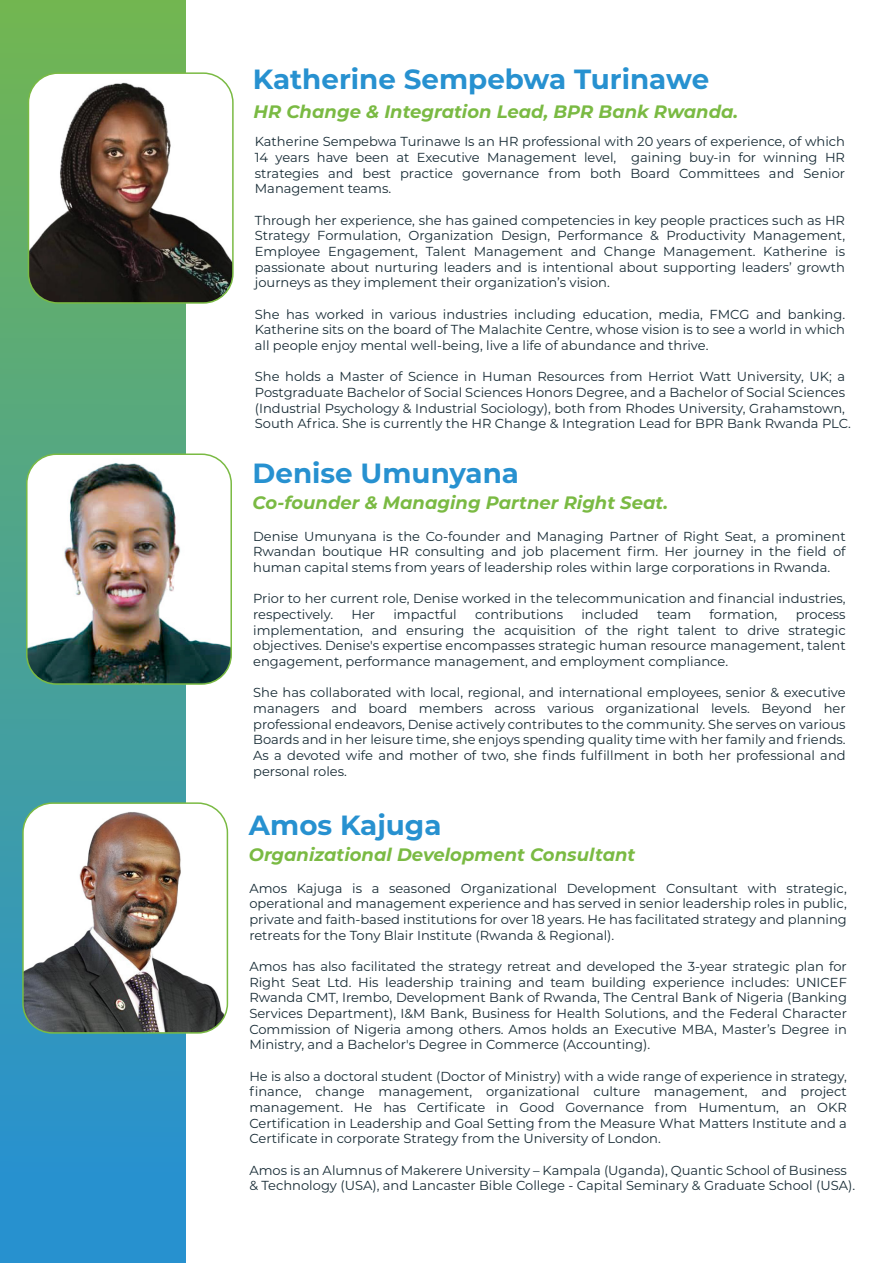
<style>
.page{position:relative;width:893px;height:1263px;background:#fff}
.page>*{position:absolute;margin:0;border:0;box-sizing:border-box;transform-origin:0 0}
.t1{font:700 27.75px "Montserrat";color:#2791d0}
.t2{font:italic 700 18px "Montserrat";color:#7aba43}
.t3{font:13.05px/15.6px "Montserrat";color:#172b35;text-align:justify}
</style>
<div class="page">
<div style="left:0;top:0;width:186px;height:1263px;background:linear-gradient(to bottom,#72b651,#228fd8)"></div>
<img style="left:28px;top:73px;width:203px;height:230px">
<div style="left:28px;top:72px;width:206px;height:232px;border:2px solid #7aba43;border-radius:30px"></div>
<img style="left:23px;top:803px;width:203px;height:230px">
<div style="left:22px;top:802px;width:206px;height:232px;border:2px solid #7aba43;border-radius:30px"></div>
<img style="left:27px;top:454px;width:202px;height:230px">
<div style="left:26px;top:453px;width:206px;height:232px;border:2px solid #7aba43;border-radius:30px"></div>
<h1 class="t1" style="left:253px;top:59px;width:458px">Katherine Sempebwa Turinawe</h1>
<h2 class="t2" style="left:254px;top:98px;width:486px">HR Change &amp; Integration Lead, BPR Bank Rwanda.</h2>
<p class="t3" style="left:255px;top:133px;width:592px">Katherine Sempebwa Turinawe Is an HR professional with 20 years of experience, of which 14 years have been at Executive Management level, gaining buy-in for winning HR strategies and best practice governance from both Board Committees and Senior Management teams.</p>
<p class="t3" style="left:255px;top:212px;width:592px">Through her experience, she has gained competencies in key people practices such as HR Strategy Formulation, Organization Design, Performance &amp; Productivity Management, Employee Engagement, Talent Management and Change Management. Katherine is passionate about nurturing leaders and is intentional about supporting leaders’ growth journeys as they implement their organization’s vision.</p>
<p class="t3" style="left:255px;top:306px;width:592px">She has worked in various industries including education, media, FMCG and banking.<br>Katherine sits on the board of The Malachite Centre, whose vision is to see a world in which all people enjoy mental well-being, live a life of abundance and thrive.</p>
<p class="t3" style="left:255px;top:368px;width:598px;text-align:left">She holds a Master of Science in Human Resources from Herriot Watt University, UK; a Postgraduate Bachelor of Social Sciences Honors Degree, and a Bachelor of Social Sciences (Industrial Psychology &amp; Industrial Sociology), both from Rhodes University, Grahamstown, South Africa. She is currently the HR Change &amp; Integration Lead for BPR Bank Rwanda PLC.</p>
<h1 class="t1" style="left:253px;top:453px;width:268px">Denise Umunyana</h1>
<h2 class="t2" style="left:253px;top:490px;width:417px">Co-founder &amp; Managing Partner Right Seat.</h2>
<p class="t3" style="left:253px;top:528px;width:594px">Denise Umunyana is the Co-founder and Managing Partner of Right Seat, a prominent Rwandan boutique HR consulting and job placement firm. Her journey in the field of human capital stems from years of leadership roles within large corporations in Rwanda.</p>
<p class="t3" style="left:253px;top:590px;width:594px">Prior to her current role, Denise worked in the telecommunication and financial industries, respectively.</p>
<p class="t3" style="left:351px;top:606px;width:25px">Her</p>
<p class="t3" style="left:393px;top:606px;width:65px">impactful</p>
<p class="t3" style="left:475px;top:606px;width:90px">contributions</p>
<p class="t3" style="left:581px;top:606px;width:59px">included</p>
<p class="t3" style="left:657px;top:606px;width:36px">team</p>
<p class="t3" style="left:710px;top:606px;width:69px">formation,</p>
<p class="t3" style="left:253px;top:606px;width:594px;text-indent:542px">process implementation, and ensuring the acquisition of the right talent to drive strategic objectives. Denise's expertise encompasses strategic human resource management, talent engagement, performance management, and employment compliance.</p>
<p class="t3" style="left:253px;top:684px;width:594px">She has collaborated with local, regional, and international employees, senior &amp; executive managers and board members across various organizational levels. Beyond her professional endeavors, Denise actively contributes to the community. She serves on various Boards and in her leisure time, she enjoys spending quality time with her family and friends.<br>As a devoted wife and mother of two, she finds fulfillment in both her professional and personal roles.</p>
<h1 class="t1" style="left:249px;top:805px;width:194px">Amos Kajuga</h1>
<h2 class="t2" style="left:249px;top:842px;width:388px">Organizational Development Consultant</h2>
<p class="t3" style="left:249px;top:880px;width:599px">Amos Kajuga is a seasoned Organizational Development Consultant with strategic, operational and management experience and has served in senior leadership roles in public, private and faith-based institutions for over 18 years. He has facilitated strategy and planning retreats for the Tony Blair Institute (Rwanda &amp; Regional).</p>
<p class="t3" style="left:249px;top:958px;width:599px">Amos has also facilitated the strategy retreat and developed the 3-year strategic plan for Right Seat Ltd. His leadership training and team building experience includes: UNICEF Rwanda CMT, Irembo, Development Bank of Rwanda, The Central Bank of Nigeria (Banking Services Department), I&amp;M Bank, Business for Health Solutions, and the Federal Character Commission of Nigeria among others. Amos holds an Executive MBA, Master’s Degree in Ministry, and a Bachelor's Degree in Commerce (Accounting).</p>
<p class="t3" style="left:249px;top:1068px;width:599px">He is also a doctoral student (Doctor of Ministry) with a wide range of experience in strategy, finance, change management, organizational culture management, and project management. He has Certificate in Good Governance from Humentum, an OKR Certification in Leadership and Goal Setting from the Measure What Matters Institute and a Certificate in corporate Strategy from the University of London.</p>
<p class="t3" style="left:249px;top:1161px;width:607px">Amos is an Alumnus of Makerere University – Kampala (Uganda), Quantic School of Business &amp; Technology (USA), and Lancaster Bible College - Capital Seminary &amp; Graduate School (USA).</p>
</div>
